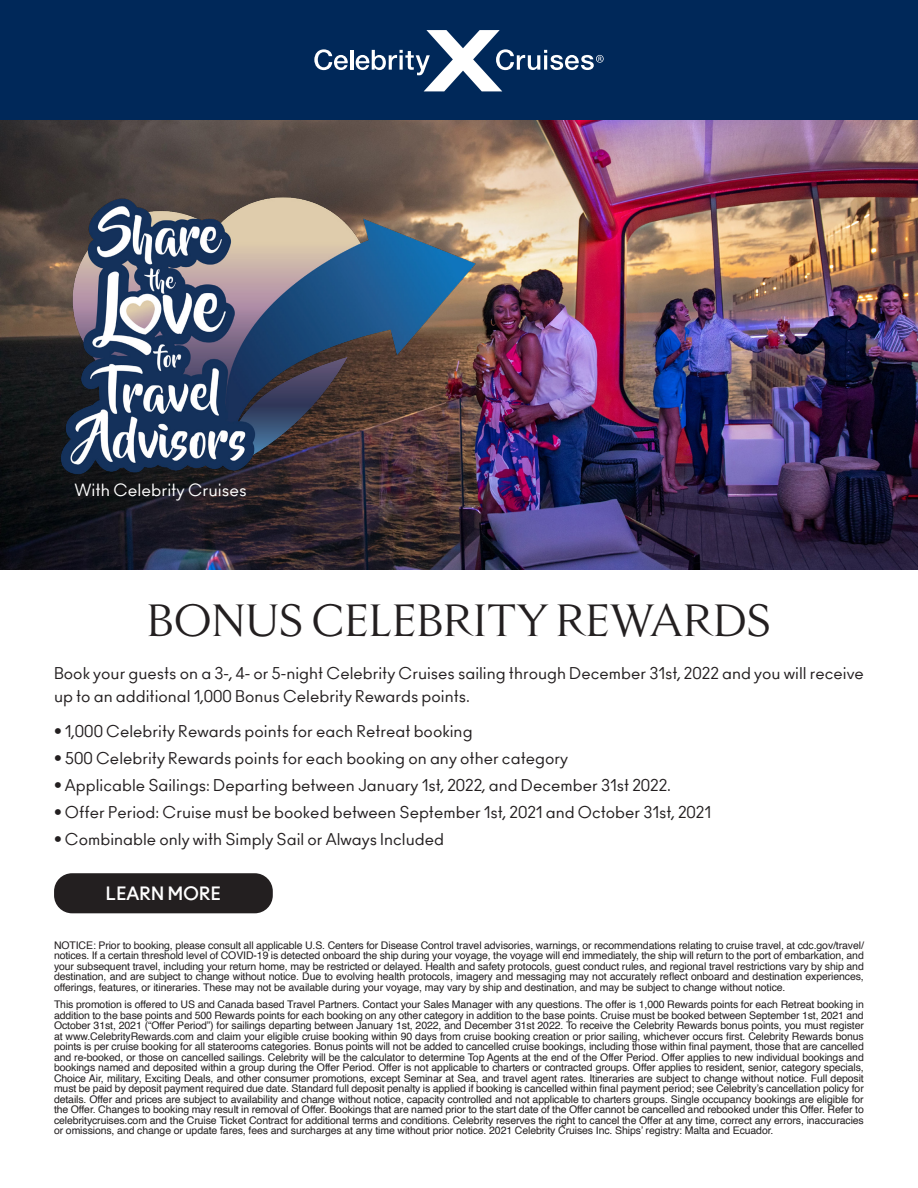
<style>
.page{position:relative;width:918px;height:1188px;background:#fff}
.page>*{position:absolute;margin:0;border:0;box-sizing:border-box;transform-origin:0 0}
.t1{font:300 45px "Empirica Head";color:#231f20}
.t2{font:700 18px "Ano";color:#fff}
.t3{font:16.5px "Ano";color:#fff}
.t4{font:15.9px "Ano";color:#231f20}
.t5{font:10.5px/10.5px "Helvetica";letter-spacing:-.01em;color:#231f20;text-align:justify}
</style>
<div class="page">
<img style="left:0;top:120px;width:918px;height:450px">
<img style="left:60px;top:181px;width:428px;height:297px">
<div style="left:0;top:0;width:918px;height:120px;background:#002859"></div>
<svg style="left:314px;top:49px;width:34px;height:21px"></svg>
<hr style="left:350px;top:50px;width:3px;height:20px;background:#fff">
<svg style="left:356px;top:30px;width:248px;height:61px"></svg>
<div style="left:54px;top:873px;width:219px;height:40px;background:#231f20;border-radius:18px"></div>
<p class="t3" style="left:75px;top:480px;width:173px">With Celebrity Cruises</p>
<p class="t1" style="left:147px;top:592px;width:626px">BONUS CELEBRITY REWARDS</p>
<p class="t4" style="left:54px;top:663px;width:811px">Book your guests on a 3-, 4- or 5-night Celebrity Cruises sailing through December 31st, 2022 and you will receive</p>
<p class="t4" style="left:54px;top:687px;width:417px">up to an additional 1,000 Bonus Celebrity Rewards points.</p>
<p class="t4" style="left:54px;top:721px;width:420px">• 1,000 Celebrity Rewards points for each Retreat booking</p>
<p class="t4" style="left:54px;top:748px;width:516px">• 500 Celebrity Rewards points for each booking on any other category</p>
<p class="t4" style="left:54px;top:775px;width:619px">• Applicable Sailings: Departing between January 1st, 2022, and December 31st 2022.</p>
<p class="t4" style="left:54px;top:802px;width:659px">• Offer Period: Cruise must be booked between September 1st, 2021 and October 31st, 2021</p>
<p class="t4" style="left:54px;top:829px;width:392px">• Combinable only with Simply Sail or Always Included</p>
<p class="t2" style="left:106px;top:883px;width:117px">LEARN MORE</p>
<p class="t5" style="left:54px;top:940px;width:811px">NOTICE: Prior to booking, please consult all applicable U.S. Centers for Disease Control travel advisories, warnings, or recommendations relating to cruise travel, at cdc.gov/travel/ notices. If a certain threshold level of COVID-19 is detected onboard the ship during your voyage, the voyage will end immediately, the ship will return to the port of embarkation, and your subsequent travel, including your return home, may be restricted or delayed. Health and safety protocols, guest conduct rules, and regional travel restrictions vary by ship and destination, and are subject to change without notice. Due to evolving health protocols, imagery and messaging may not accurately reflect onboard and destination experiences, offerings, features, or itineraries. These may not be available during your voyage, may vary by ship and destination, and may be subject to change without notice.</p>
<p class="t5" style="left:54px;top:999px;width:811px">This promotion is offered to US and Canada based Travel Partners. Contact your Sales Manager with any questions. The offer is 1,000 Rewards points for each Retreat booking in addition to the base points and 500 Rewards points for each booking on any other category in addition to the base points. Cruise must be booked between September 1st, 2021 and October 31st, 2021 (“Offer Period”) for sailings departing between January 1st, 2022, and December 31st 2022. To receive the Celebrity Rewards bonus points, you must register at www.CelebrityRewards.com and claim your eligible cruise booking within 90 days from cruise booking creation or prior sailing, whichever occurs first. Celebrity Rewards bonus points is per cruise booking for all staterooms categories. Bonus points will not be added to cancelled cruise bookings, including those within final payment, those that are cancelled and re-booked, or those on cancelled sailings. Celebrity will be the calculator to determine Top Agents at the end of the Offer Period. Offer applies to new individual bookings and bookings named and deposited within a group during the Offer Period. Offer is not applicable to charters or contracted groups. Offer applies to resident, senior, category specials, Choice Air, military, Exciting Deals, and other consumer promotions, except Seminar at Sea, and travel agent rates. Itineraries are subject to change without notice. Full deposit must be paid by deposit payment required due date. Standard full deposit penalty is applied if booking is cancelled within final payment period; see Celebrity’s cancellation policy for details. Offer and prices are subject to availability and change without notice, capacity controlled and not applicable to charters groups. Single occupancy bookings are eligible for the Offer. Changes to booking may result in removal of Offer. Bookings that are named prior to the start date of the Offer cannot be cancelled and rebooked under this Offer. Refer to celebritycruises.com and the Cruise Ticket Contract for additional terms and conditions. Celebrity reserves the right to cancel the Offer at any time, correct any errors, inaccuracies or omissions, and change or update fares, fees and surcharges at any time without prior notice. 2021 Celebrity Cruises Inc. Ships’ registry: Malta and Ecuador.</p>
</div>
